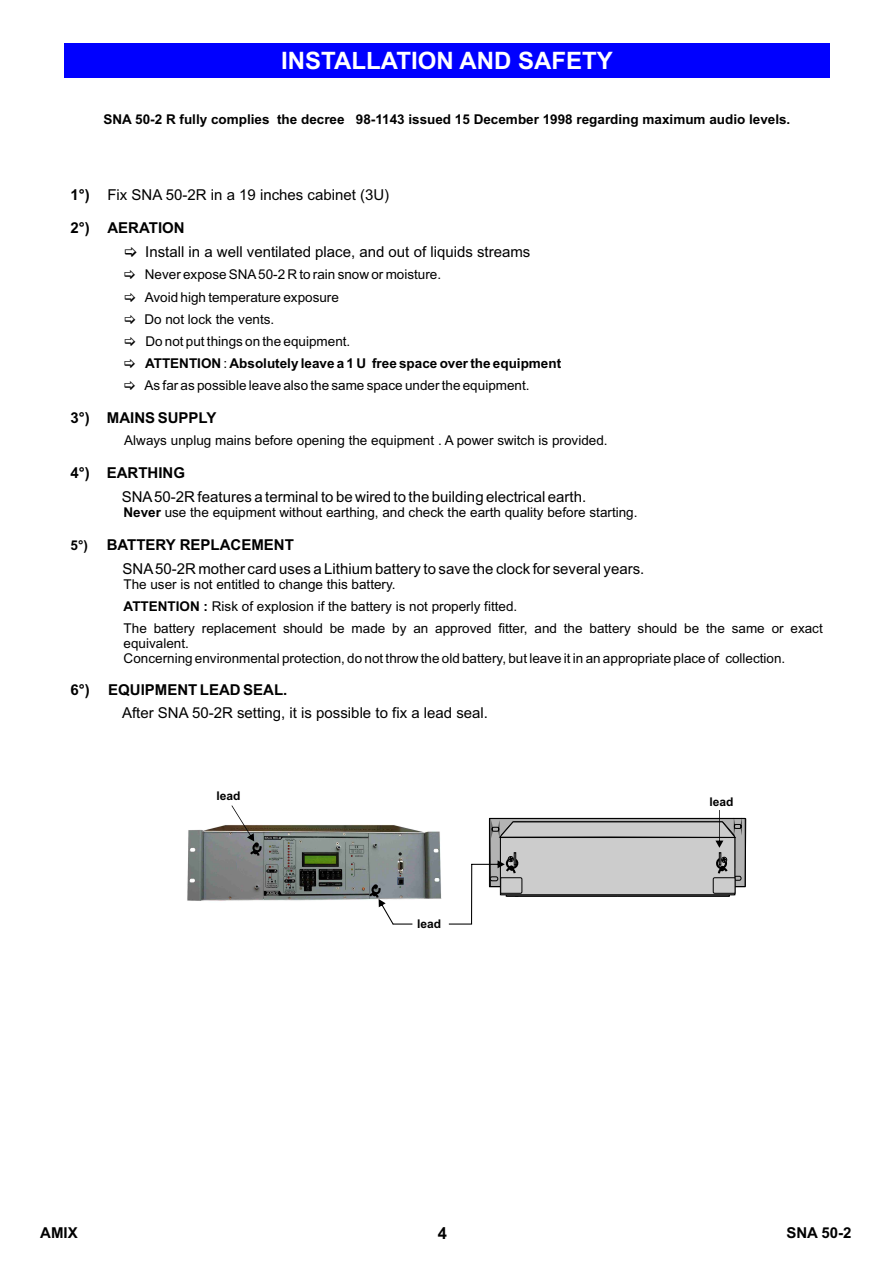
<style>
.page{position:relative;width:893px;height:1263px;background:#fff}
.page>*{position:absolute;margin:0;border:0;box-sizing:border-box;transform-origin:0 0}
.t1{font:700 24px "Arial";color:#fff}
.t2{font:700 16.5px "Arial";color:#000}
.t3{font:15px/23.4px "Arial";color:#000}
.t4{font:700 15px "Arial";color:#000}
.t5{font:13.5px/22px "Arial";color:#000}
.t6{font:700 13.5px "Arial";color:#000}
.t7{font:700 12px "Arial";color:#000}
.s1{font-weight:700}
.s2{font-weight:700;font-size:13.5px}
.s3{font-weight:400}
</style>
<div class="page">
<div style="left:64px;top:44px;width:765px;height:34px;background:#00f"></div>
<img style="left:187px;top:824px;width:255px;height:77px">
<img style="left:226px;top:856px;width:4px;height:19px">
<img style="left:230px;top:856px;width:7px;height:19px">
<svg style="left:231px;top:805px;width:33px;height:53px"></svg>
<svg style="left:367px;top:875px;width:45px;height:49px"></svg>
<svg style="left:449px;top:810px;width:297px;height:114px"></svg>
<h1 class="t1" style="left:281px;top:52px;width:333px">INSTALLATION AND SAFETY</h1>
<p class="t6" style="left:104px;top:114px;width:688px">SNA 50-2 R fully complies the decree 98-1143 issued 15 December 1998 regarding maximum audio levels.</p>
<p class="t3" style="left:107px;top:184px;width:283px">Fix SNA 50-2R in a 19 inches cabinet (3U)</p>
<p class="t4" style="left:71px;top:189px;width:21px">1°)</p>
<p class="t4" style="left:71px;top:222px;width:116px">2°) AERATION</p>
<p class="t3" style="left:145px;top:241px;width:387px">Install in a well ventilated place, and out of liquids streams</p>
<p class="t5" style="left:144px;top:265px;width:298px">Never expose SNA50-2 R to rain snow or moisture.<br>Avoid high temperature exposure<br>Do not lock the vents.<br>Do not put things on the equipment.</p>
<p class="t5" style="left:145px;top:375px;width:386px">As far as possible leave also the same space under the equipment.</p>
<p class="t4" style="left:107px;top:412px;width:111px">MAINS SUPPLY</p>
<p class="t5" style="left:124px;top:431px;width:485px">Always unplug mains before opening the equipment . A power switch is provided.</p>
<p class="t4" style="left:107px;top:467px;width:80px">EARTHING</p>
<p class="t3" style="left:122px;top:486px;width:466px">SNA50-2R features a terminal to be wired to the building electrical earth.</p>
<p class="t5" style="left:123px;top:503px;width:516px"><span class="s1">Never</span> use the equipment without earthing, and check the earth quality before starting.</p>
<p class="t3" style="left:123px;top:535px;width:523px;text-indent:-52px"><span class="s2">5°)</span> <span class="s1">BATTERY REPLACEMENT<br></span>SNA50-2R mother card uses a Lithium battery to save the clock for several years.</p>
<p class="t5" style="left:123px;top:575px;width:701px">The user is not entitled to change this battery.<br><span class="s1">ATTENTION :</span> Risk of explosion if the battery is not properly fitted.<br>The battery replacement should be made by an approved fitter, and the battery should be the same or exact</p>
<p class="t5" style="left:124px;top:637px;width:663px;line-height:15.1px">equivalent.<br>Concerning environmental protection, do not throw the old battery, but leave it in an appropriate place of collection.</p>
<p class="t4" style="left:108px;top:684px;width:181px">EQUIPMENT LEAD SEAL.</p>
<p class="t3" style="left:122px;top:702px;width:367px">After SNA 50-2R setting, it is possible to fix a lead seal.</p>
<p class="t6" style="left:145px;top:358px;width:418px">ATTENTION <span class="s3">:</span> Absolutely leave a 1 U free space over the equipment</p>
<p class="t4" style="left:71px;top:412px;width:21px">3°)</p>
<p class="t4" style="left:71px;top:467px;width:21px">4°)</p>
<p class="t4" style="left:71px;top:684px;width:21px">6°)</p>
<p class="t7" style="left:217px;top:791px;width:26px">lead</p>
<p class="t7" style="left:417px;top:919px;width:26px">lead</p>
<p class="t7" style="left:710px;top:797px;width:26px">lead</p>
<p class="t4" style="left:40px;top:1227px;width:39px">AMIX</p>
<p class="t2" style="left:438px;top:1226px;width:11px">4</p>
<p class="t4" style="left:786px;top:1227px;width:67px">SNA 50-2</p>
</div>
